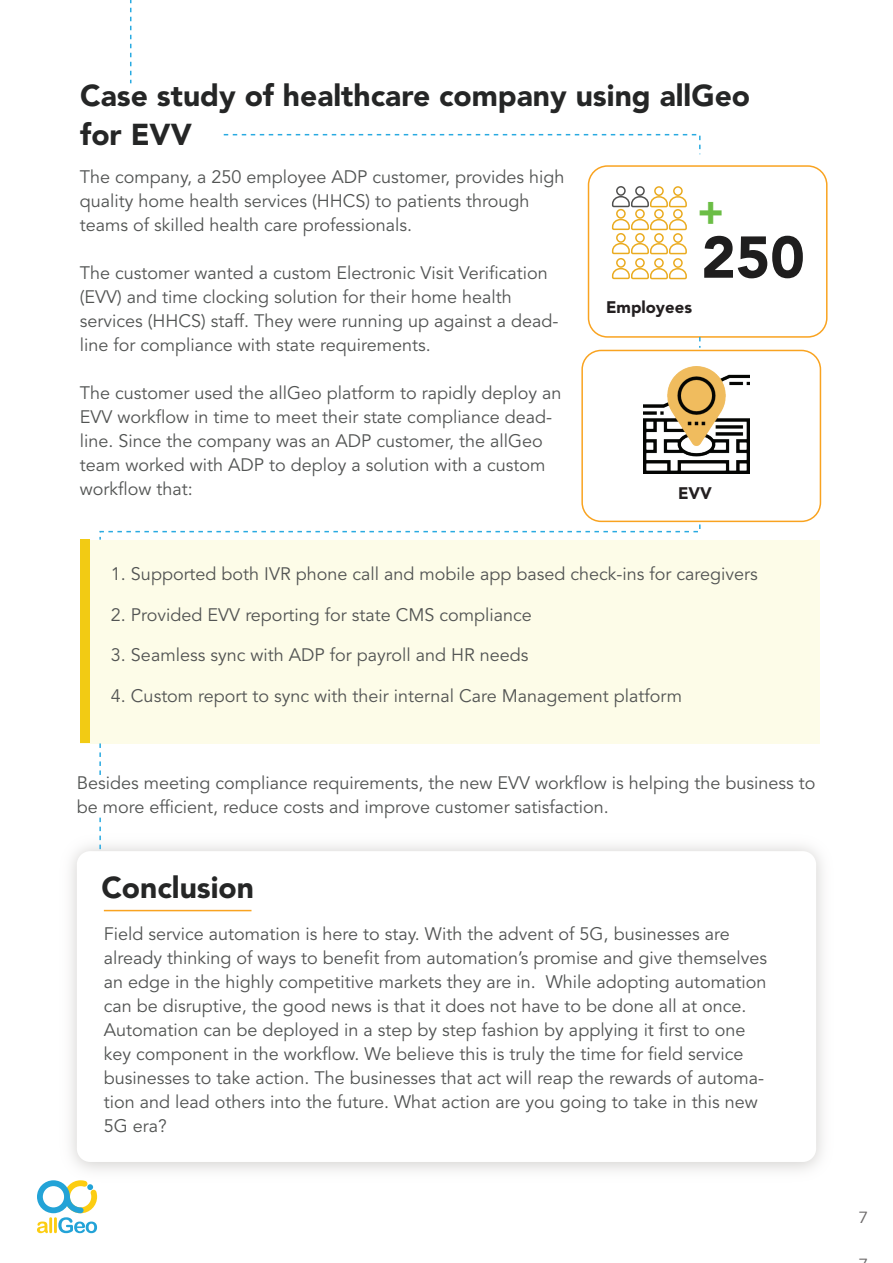
<style>
.page{position:relative;width:893px;height:1263px;background:#fff}
.page>*{position:absolute;margin:0;border:0;box-sizing:border-box;transform-origin:0 0}
.t1{font:900 58.2px "Avenir LT Std";color:#1f1e1e}
.t2{font:900 39.9px "Avenir LT Std";color:#6bbd45}
.t3{font:900 30px/39px "Avenir LT Std";color:#252626}
.t4{font:18px/24px "Avenir LT Std";color:#525453}
.t5{font:900 16.65px "Avenir LT Std";color:#231f20}
.t6{font:16.05px "Avenir LT Std";color:#6b6869;scale:1.12 1}
</style>
<div class="page">
<svg style="left:37px;top:1180px;width:60px;height:53px"></svg>
<div style="left:80px;top:540px;width:739px;height:203px;background:#fdfce8"></div>
<div style="left:80px;top:540px;width:10px;height:203px;background:#f2cb14"></div>
<div style="left:635px;top:186px;width:10px;height:10px;border:2px solid #50504f;border-radius:50%"></div>
<div style="left:616px;top:186px;width:10px;height:10px;border:2px solid #50504f;border-radius:50%"></div>
<div style="left:654px;top:186px;width:10px;height:10px;border:2px solid #eaab20;border-radius:50%"></div>
<div style="left:673px;top:186px;width:10px;height:10px;border:2px solid #eaab20;border-radius:50%"></div>
<svg style="left:611px;top:195px;width:76px;height:13px"></svg>
<div style="left:635px;top:209px;width:10px;height:10px;border:2px solid #eaab20;border-radius:50%"></div>
<div style="left:616px;top:209px;width:10px;height:10px;border:2px solid #eaab20;border-radius:50%"></div>
<div style="left:654px;top:209px;width:10px;height:10px;border:2px solid #eaab20;border-radius:50%"></div>
<div style="left:673px;top:209px;width:10px;height:10px;border:2px solid #eaab20;border-radius:50%"></div>
<svg style="left:611px;top:218px;width:76px;height:13px"></svg>
<div style="left:635px;top:233px;width:10px;height:10px;border:2px solid #eaab20;border-radius:50%"></div>
<div style="left:616px;top:233px;width:10px;height:10px;border:2px solid #eaab20;border-radius:50%"></div>
<div style="left:654px;top:233px;width:10px;height:10px;border:2px solid #eaab20;border-radius:50%"></div>
<div style="left:673px;top:233px;width:10px;height:10px;border:2px solid #eaab20;border-radius:50%"></div>
<svg style="left:611px;top:242px;width:76px;height:13px"></svg>
<div style="left:635px;top:258px;width:10px;height:10px;border:2px solid #eaab20;border-radius:50%"></div>
<div style="left:616px;top:258px;width:10px;height:10px;border:2px solid #eaab20;border-radius:50%"></div>
<div style="left:654px;top:258px;width:10px;height:10px;border:2px solid #eaab20;border-radius:50%"></div>
<div style="left:673px;top:258px;width:10px;height:10px;border:2px solid #eaab20;border-radius:50%"></div>
<svg style="left:611px;top:267px;width:76px;height:13px"></svg>
<div style="left:588px;top:165px;width:239px;height:173px;border:2px solid #f9a320;border-radius:19px"></div>
<div style="left:581px;top:350px;width:240px;height:172px;border:2px solid #f9a320;border-radius:19px"></div>
<svg style="left:223px;top:133px;width:478px;height:22px"></svg>
<svg style="left:699px;top:337px;width:2px;height:11px"></svg>
<svg style="left:99px;top:524px;width:602px;height:16px"></svg>
<svg style="left:99px;top:818px;width:2px;height:33px"></svg>
<svg style="left:99px;top:743px;width:2px;height:32px"></svg>
<hr style="left:104px;top:910px;width:147px;height:1px;background:#f9a320">
<img style="left:643px;top:367px;width:107px;height:106px">
<svg style="left:130px;top:0;width:2px;height:84px"></svg>
<h3 class="t3" style="left:80px;top:76px;width:671px">Case study of healthcare company using allGeo for EVV</h3>
<p class="t4" style="left:80px;top:165px;width:486px">The company, a 250 employee ADP customer, provides high quality home health services (HHCS) to patients through teams of skilled health care professionals.</p>
<p class="t4" style="left:80px;top:261px;width:480px">The customer wanted a custom Electronic Visit Verification (EVV) and time clocking solution for their home health services (HHCS) staff. They were running up against a dead&shy;line for compliance with state requirements.</p>
<p class="t4" style="left:80px;top:381px;width:483px">The customer used the allGeo platform to rapidly deploy an EVV workflow in time to meet their state compliance dead&shy;line. Since the company was an ADP customer, the allGeo team worked with ADP to deploy a solution with a custom workflow that:</p>
<h2 class="t2" style="left:697px;top:187px;width:28px">+</h2>
<p class="t5" style="left:606px;top:297px;width:88px">Employees</p>
<h1 class="t1" style="left:701px;top:222px;width:105px">250</h1>
<p class="t5" style="left:678px;top:483px;width:35px">EVV</p>
<p class="t4" style="left:111px;top:562px;width:648px">1. Supported both IVR phone call and mobile app based check-ins for caregivers</p>
<p class="t4" style="left:111px;top:603px;width:422px">2. Provided EVV reporting for state CMS compliance</p>
<p class="t4" style="left:111px;top:643px;width:419px">3. Seamless sync with ADP for payroll and HR needs</p>
<p class="t4" style="left:111px;top:684px;width:573px">4. Custom report to sync with their internal Care Management platform</p>
<p class="t4" style="left:77px;top:771px;width:740px">Besides meeting compliance requirements, the new EVV workflow is helping the business to be more efficient, reduce costs and improve customer satisfaction.</p>
<h3 class="t3" style="left:101px;top:868px;width:154px">Conclusion</h3>
<p class="t4" style="left:104px;top:922px;width:665px">Field service automation is here to stay. With the advent of 5G, businesses are already thinking of ways to benefit from automation’s promise and give themselves an edge in the highly competitive markets they are in. While adopting automation can be disruptive, the good news is that it does not have to be done all at once.<br>Automation can be deployed in a step by step fashion by applying it first to one key component in the workflow. We believe this is truly the time for field service businesses to take action. The businesses that act will reap the rewards of automa&shy;tion and lead others into the future. What action are you going to take in this new 5G era?</p>
<p class="t6" style="left:858px;top:1208px;width:10px">7</p>
</div>
